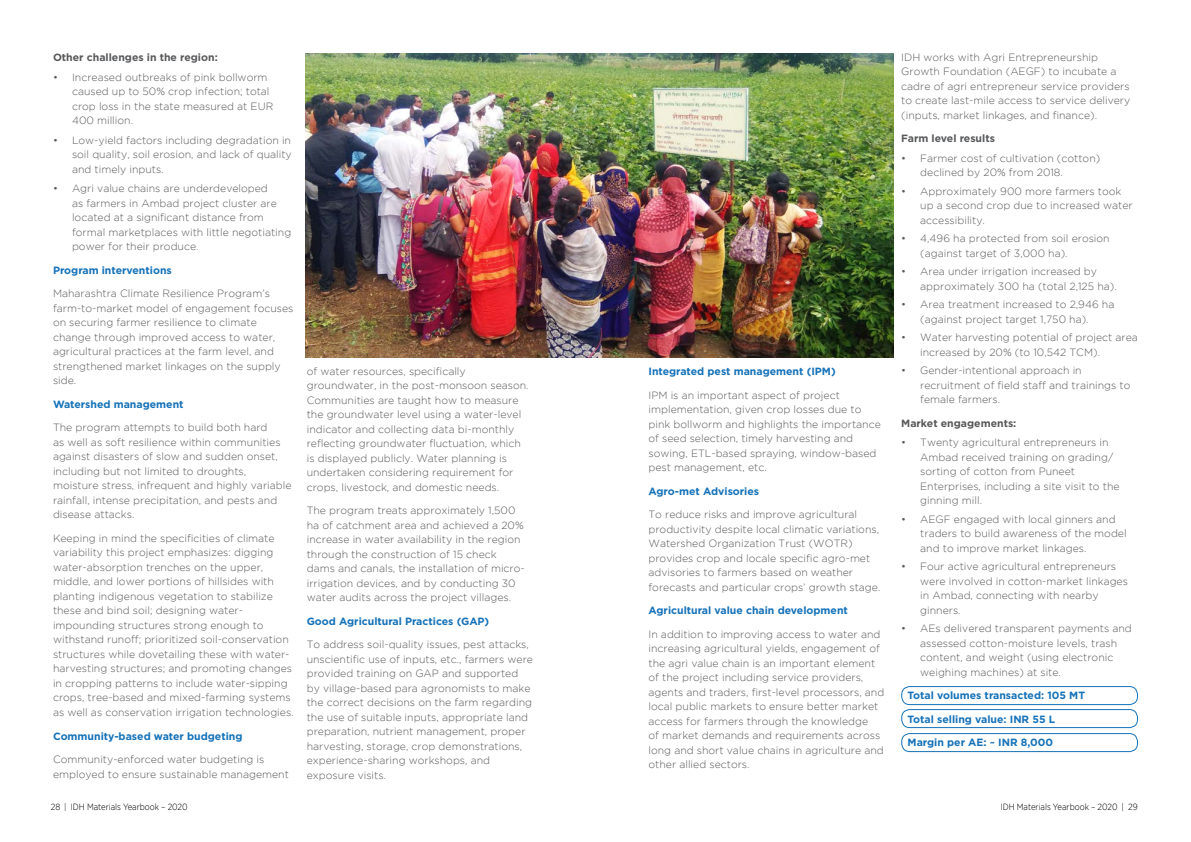
<style>
.page{position:relative;width:1191px;height:842px;background:#fff}
.page>*{position:absolute;margin:0;border:0;box-sizing:border-box;transform-origin:0 0}
.t1{font:300 10.5px/14.5px "Gotham";color:#58595b}
.t2{font:700 10.5px "Gotham";color:#1572b9}
.t3{font:700 10.5px "Gotham";color:#58595b}
.t4{font:300 9px "Gotham Narrow";color:#000}
</style>
<div class="page">
<img style="left:306px;top:53px;width:587px;height:304px">
<div style="left:901px;top:686px;width:237px;height:19px;border:1px solid #1572b9;border-radius:8px"></div>
<div style="left:901px;top:709px;width:237px;height:19px;border:1px solid #1572b9;border-radius:8px"></div>
<div style="left:901px;top:733px;width:237px;height:19px;border:1px solid #1572b9;border-radius:8px"></div>
<p class="t3" style="left:53px;top:51px;width:166px">Other challenges in the region:</p>
<p class="t1" style="left:72px;top:70px;width:203px;text-indent:-19px">• Increased outbreaks of pink bollworm caused up to 50% crop infection; total crop loss in the state measured at EUR<br>400 million.</p>
<p class="t1" style="left:72px;top:133px;width:221px;text-align:justify;text-indent:-19px">• Low-yield factors including degradation in soil quality, soil erosion, and lack of quality and timely inputs.</p>
<p class="t1" style="left:72px;top:181px;width:221px;text-indent:-19px">• Agri value chains are underdeveloped<br>as farmers in Ambad project cluster are located at a significant distance from formal marketplaces with little negotiating power for their produce.</p>
<p class="t2" style="left:53px;top:263px;width:120px">Program interventions</p>
<p class="t1" style="left:53px;top:286px;width:242px">Maharashtra Climate Resilience Program’s farm-to-market model of engagement focuses on securing farmer resilience to climate change through improved access to water, agricultural practices at the farm level, and strengthened market linkages on the supply side.</p>
<p class="t2" style="left:53px;top:397px;width:132px">Watershed management</p>
<p class="t1" style="left:53px;top:420px;width:240px">The program attempts to build both hard<br>as well as soft resilience within communities against disasters of slow and sudden onset, including but not limited to droughts, moisture stress, infrequent and highly variable rainfall, intense precipitation, and pests and disease attacks.</p>
<p class="t1" style="left:53px;top:531px;width:242px">Keeping in mind the specificities of climate variability this project emphasizes: digging water-absorption trenches on the upper, middle, and lower portions of hillsides with planting indigenous vegetation to stabilize these and bind soil; designing water&shy;impounding structures strong enough to withstand runoff; prioritized soil-conservation structures while dovetailing these with water&shy;harvesting structures; and promoting changes in cropping patterns to include water-sipping crops, tree-based and mixed-farming systems as well as conservation irrigation technologies.</p>
<p class="t2" style="left:53px;top:729px;width:191px">Community-based water budgeting</p>
<p class="t1" style="left:53px;top:752px;width:237px">Community-enforced water budgeting is employed to ensure sustainable management</p>
<p class="t1" style="left:307px;top:363px;width:223px">of water resources, specifically groundwater, in the post-monsoon season.<br>Communities are taught how to measure the groundwater level using a water-level indicator and collecting data bi-monthly reflecting groundwater fluctuation, which is displayed publicly. Water planning is undertaken considering requirement for crops, livestock, and domestic needs.</p>
<p class="t1" style="left:307px;top:503px;width:220px">The program treats approximately 1,500 ha of catchment area and achieved a 20% increase in water availability in the region through the construction of 15 check dams and canals, the installation of micro&shy;irrigation devices, and by conducting 30 water audits across the project villages.</p>
<p class="t2" style="left:307px;top:614px;width:184px">Good Agricultural Practices (GAP)</p>
<p class="t1" style="left:307px;top:637px;width:228px">To address soil-quality issues, pest attacks, unscientific use of inputs, etc., farmers were provided training on GAP and supported by village-based para agronomists to make the correct decisions on the farm regarding the use of suitable inputs, appropriate land preparation, nutrient management, proper harvesting, storage, crop demonstrations, experience-sharing workshops, and exposure visits.</p>
<p class="t2" style="left:648px;top:365px;width:189px">Integrated pest management (IPM)</p>
<p class="t1" style="left:648px;top:388px;width:234px">IPM is an important aspect of project implementation, given crop losses due to pink bollworm and highlights the importance of seed selection, timely harvesting and sowing, ETL-based spraying, window-based pest management, etc.</p>
<p class="t2" style="left:648px;top:484px;width:112px">Agro-met Advisories</p>
<p class="t1" style="left:648px;top:507px;width:233px">To reduce risks and improve agricultural productivity despite local climatic variations, Watershed Organization Trust (WOTR) provides crop and locale specific agro-met advisories to farmers based on weather forecasts and particular crops’ growth stage.</p>
<p class="t2" style="left:648px;top:604px;width:201px">Agricultural value chain development</p>
<p class="t1" style="left:648px;top:627px;width:237px">In addition to improving access to water and increasing agricultural yields, engagement of the agri value chain is an important element of the project including service providers, agents and traders, first-level processors, and local public markets to ensure better market access for farmers through the knowledge<br>of market demands and requirements across long and short value chains in agriculture and other allied sectors.</p>
<p class="t1" style="left:901px;top:50px;width:231px">IDH works with Agri Entrepreneurship Growth Foundation (AEGF) to incubate a cadre of agri entrepreneur service providers to create last-mile access to service delivery (inputs, market linkages, and finance).</p>
<p class="t3" style="left:901px;top:131px;width:95px">Farm level results</p>
<p class="t1" style="left:920px;top:151px;width:181px;text-indent:-19px">• Farmer cost of cultivation (cotton) declined by 20% from 2018.</p>
<p class="t1" style="left:920px;top:184px;width:214px;text-indent:-19px">• Approximately 900 more farmers took up a second crop due to increased water accessibility.</p>
<p class="t1" style="left:920px;top:231px;width:191px;text-indent:-19px">• 4,496 ha protected from soil erosion (against target of 3,000 ha).</p>
<p class="t1" style="left:920px;top:264px;width:198px;text-indent:-19px">• Area under irrigation increased by approximately 300 ha (total 2,125 ha).</p>
<p class="t1" style="left:920px;top:297px;width:196px;text-indent:-19px">• Area treatment increased to 2,946 ha (against project target 1,750 ha).</p>
<p class="t1" style="left:920px;top:330px;width:219px;text-indent:-19px">• Water harvesting potential of project area increased by 20% (to 10,542 TCM).</p>
<p class="t1" style="left:920px;top:363px;width:212px;text-indent:-19px">• Gender-intentional approach in recruitment of field staff and trainings to female farmers.</p>
<p class="t3" style="left:901px;top:416px;width:117px">Market engagements:</p>
<p class="t1" style="left:920px;top:435px;width:201px;text-indent:-19px">• Twenty agricultural entrepreneurs in<br>Ambad received training on grading/ sorting of cotton from Puneet<br>Enterprises, including a site visit to the ginning mill.</p>
<p class="t1" style="left:920px;top:512px;width:208px;text-indent:-19px">• AEGF engaged with local ginners and traders to build awareness of the model and to improve market linkages.</p>
<p class="t1" style="left:920px;top:559px;width:209px;text-indent:-19px">• Four active agricultural entrepreneurs were involved in cotton-market linkages in Ambad, connecting with nearby ginners.</p>
<p class="t1" style="left:920px;top:621px;width:213px;text-indent:-19px">• AEs delivered transparent payments and assessed cotton-moisture levels, trash content, and weight (using electronic weighing machines) at site.</p>
<p class="t2" style="left:907px;top:689px;width:179px">Total volumes transacted: 105 MT</p>
<p class="t2" style="left:907px;top:712px;width:149px">Total selling value: INR 55 L</p>
<p class="t2" style="left:907px;top:736px;width:147px">Margin per AE: ~ INR 8,000</p>
<p class="t4" style="left:51px;top:801px;width:138px">28 | IDH Materials Yearbook – 2020</p>
<p class="t4" style="left:1000px;top:801px;width:138px">IDH Materials Yearbook – 2020 | 29</p>
</div>
